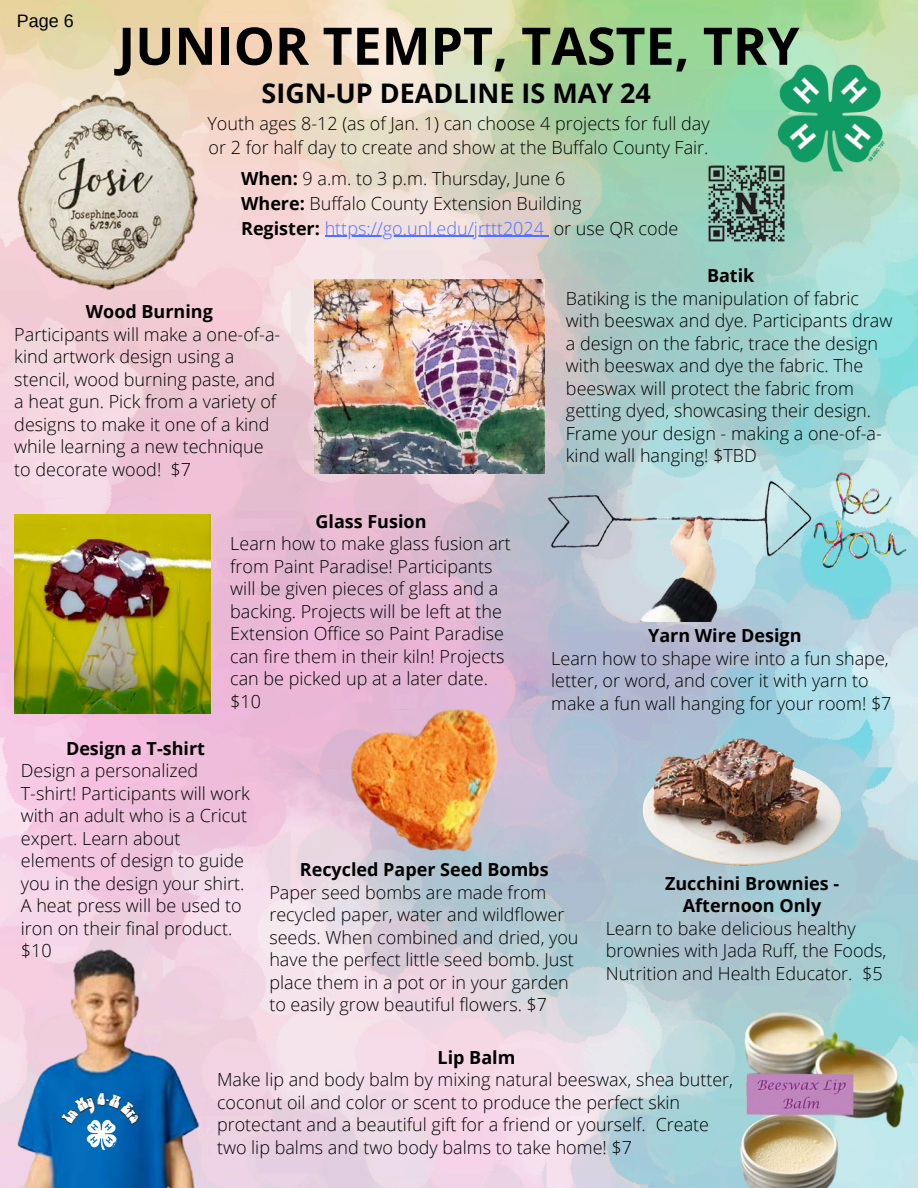
<style>
.page{position:relative;width:918px;height:1188px;background:#fff}
.page>*{position:absolute;margin:0;border:0;box-sizing:border-box;transform-origin:0 0}
.t1{font:700 51.9px "Open Sans";color:#000}
.t2{font:700 27px "Open Sans";color:#000}
.t3{font:300 18px/22.5px "Open Sans";color:#000}
.t4{font:700 18px/22.5px "Open Sans";color:#000;text-align:center}
.t5{font:18px "Arimo";color:#000}
.s1{font-weight:700}
.s2{color:#5271ff}
</style>
<div class="page">
<img style="left:0;top:0;width:918px;height:1188px">
<img style="left:770px;top:61px;width:115px;height:114px">
<img style="left:0;top:52px;width:241px;height:273px">
<img style="left:314px;top:280px;width:231px;height:193px">
<img style="left:805px;top:454px;width:108px;height:135px">
<img style="left:532px;top:467px;width:306px;height:155px">
<img style="left:14px;top:514px;width:196px;height:199px">
<img style="left:714px;top:1010px;width:191px;height:178px">
<img style="left:706px;top:162px;width:82px;height:82px">
<img style="left:335px;top:710px;width:172px;height:149px">
<img style="left:0;top:948px;width:243px;height:240px">
<img style="left:626px;top:729px;width:233px;height:155px">
<hr style="left:325px;top:236px;width:219px;height:1px;background:#5271ff">
<svg style="left:61px;top:1093px;width:79px;height:57px;background:#2271af"></svg>
<h3 class="t5" style="left:17px;top:11px;width:59px">Page 6</h3>
<h1 class="t1" style="left:118px;top:9px;width:683px">JUNIOR TEMPT, TASTE, TRY</h1>
<h2 class="t2" style="left:262px;top:74px;width:391px">SIGN-UP DEADLINE IS MAY 24</h2>
<p class="t3" style="left:207px;top:110px;width:504px;line-height:24.8px">Youth ages 8-12 (as of Jan. 1) can choose 4 projects for full day or 2 for half day to create and show at the Buffalo County Fair.</p>
<p class="t3" style="left:241px;top:166px;width:439px;line-height:24.8px"><span class="s1">When:</span> 9 a.m. to 3 p.m. Thursday, June 6<br><span class="s1">Where:</span> Buffalo County Extension Building<br><span class="s1">Register:</span> <span class="s2">https://go.unl.edu/jrttt2024</span> or use QR code</p>
<p class="t4" style="left:86px;top:300px;width:129px">Wood Burning</p>
<p class="t3" style="left:14px;top:322px;width:268px">Participants will make a one-of-a&shy;kind artwork design using a stencil, wood burning paste, and a heat gun. Pick from a variety of designs to make it one of a kind while learning a new technique to decorate wood! $7</p>
<p class="t4" style="left:316px;top:509px;width:113px">Glass Fusion</p>
<p class="t3" style="left:230px;top:532px;width:282px">Learn how to make glass fusion art from Paint Paradise! Participants will be given pieces of glass and a backing. Projects will be left at the<br>Extension Office so Paint Paradise can fire them in their kiln! Projects can be picked up at a later date. $10</p>
<p class="t4" style="left:707px;top:264px;width:49px">Batik</p>
<p class="t3" style="left:566px;top:286px;width:328px">Batiking is the manipulation of fabric with beeswax and dye. Participants draw a design on the fabric, trace the design with beeswax and dye the fabric. The beeswax will protect the fabric from getting dyed, showcasing their design.<br>Frame your design - making a one-of-a&shy;kind wall hanging! $TBD</p>
<p class="t4" style="left:648px;top:624px;width:155px">Yarn Wire Design</p>
<p class="t3" style="left:551px;top:647px;width:342px">Learn how to shape wire into a fun shape, letter, or word, and cover it with yarn to make a fun wall hanging for your room! $7</p>
<h3 class="t3" style="left:21px;top:736px;width:230px;text-indent:45px"><span class="s1">Design a T-shirt<br></span>Design a personalized<br>T-shirt! Participants will work with an adult who is a Cricut expert. Learn about elements of design to guide you in the design your shirt.<br>A heat press will be used to iron on their final product. $10</h3>
<p class="t4" style="left:300px;top:858px;width:250px">Recycled Paper Seed Bombs</p>
<p class="t3" style="left:269px;top:880px;width:311px">Paper seed bombs are made from recycled paper, water and wildflower seeds. When combined and dried, you have the perfect little seed bomb. Just place them in a pot or in your garden to easily grow beautiful flowers. $7</p>
<p class="t4" style="left:665px;top:871px;width:176px">Zucchini Brownies -<br>Afternoon Only</p>
<p class="t3" style="left:606px;top:916px;width:282px">Learn to bake delicious healthy brownies with Jada Ruff, the Foods,<br>Nutrition and Health Educator. $5</p>
<p class="t3" style="left:217px;top:1045px;width:518px;text-indent:221px"><span class="s1">Lip Balm<br></span>Make lip and body balm by mixing natural beeswax, shea butter, coconut oil and color or scent to produce the perfect skin protectant and a beautiful gift for a friend or yourself. Create two lip balms and two body balms to take home! $7</p>
</div>
